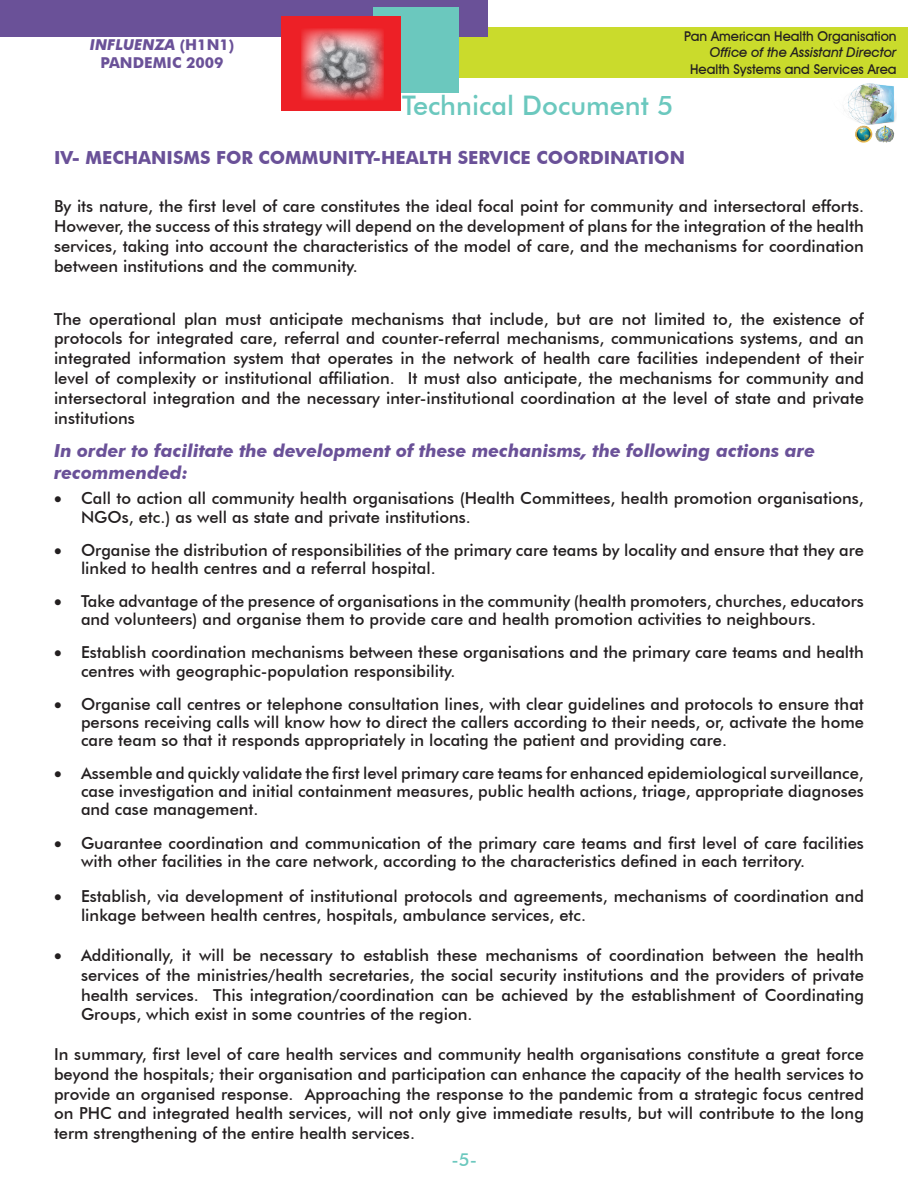
<style>
.page{position:relative;width:918px;height:1188px;background:#fff}
.page>*{position:absolute;margin:0;border:0;box-sizing:border-box;transform-origin:0 0}
.t1{font:500 27px "Futura BT";color:#6bc8be}
.subtitulo_-titulo2{font:italic 700 18px/21.6px "Futura BT";color:#6a5198}
.titulo2{font:700 18px "Futura BT";color:#6a5198}
.t2{font:500 18px "Futura BT";color:#6bc8be}
.Default{font:500 16.5px/19.8px "Futura BT";color:#231f20;text-align:justify}
.Párrafo_de_lista{font:500 16.5px/18.1px "Futura BT";color:#231f20}
.t3{font:700 15px/18px "Futura BT";color:#6a5198;text-align:center}
.t4{font:500 13.5px "Avant Garde IT Cby BT";color:#231f20}
.t5{font:italic 500 13.5px "Avant Garde IT Cby BT";color:#231f20}
.s1{font-style:italic}
</style>
<div class="page">
<div style="left:296px;top:27px;width:612px;height:51px;background:#cadb2c"></div>
<img style="left:844px;top:83px;width:53px;height:60px">
<div style="left:1px;top:0;width:487px;height:36px;background:#6a5198"></div>
<div style="left:374px;top:7px;width:85px;height:86px;background:#6bc8be"></div>
<div style="left:282px;top:16px;width:119px;height:95px;background:#ed2026"></div>
<img style="left:301px;top:29px;width:83px;height:71px">
<p class="t3" style="left:90px;top:36px;width:146px"><span class="s1">INFLUENZA</span> (H1N1)<br>PANDEMIC 2009</p>
<h1 class="t1" style="left:402px;top:89px;width:273px">Technical Document 5</h1>
<p class="t4" style="left:684px;top:28px;width:214px">Pan American Health Organisation</p>
<p class="t5" style="left:710px;top:44px;width:188px">Office of the Assistant Director</p>
<p class="t4" style="left:690px;top:61px;width:208px">Health Systems and Services Area</p>
<p class="titulo2" style="left:54px;top:146px;width:633px">IV- MECHANISMS FOR COMMUNITY-HEALTH SERVICE COORDINATION</p>
<p class="Default" style="left:54px;top:196px;width:812px">By its nature, the first level of care constitutes the ideal focal point for community and intersectoral efforts.<br>However, the success of this strategy will depend on the development of plans for the integration of the health services, taking into account the characteristics of the model of care, and the mechanisms for coordination between institutions and the community.</p>
<p class="Default" style="left:54px;top:309px;width:812px">The operational plan must anticipate mechanisms that include, but are not limited to, the existence of protocols for integrated care, referral and counter-referral mechanisms, communications systems, and an integrated information system that operates in the network of health care facilities independent of their level of complexity or institutional affiliation. It must also anticipate, the mechanisms for community and intersectoral integration and the necessary inter-institutional coordination at the level of state and private institutions</p>
<p class="subtitulo_-titulo2" style="left:54px;top:440px;width:763px">In order to facilitate the development of these mechanisms, the following actions are recommended:</p>
<p class="Párrafo_de_lista" style="left:81px;top:489px;width:784px;text-indent:-27px">• Call to action all community health organisations (Health Committees, health promotion organisations,<br>NGOs, etc.) as well as state and private institutions.</p>
<p class="Párrafo_de_lista" style="left:81px;top:541px;width:784px;text-indent:-27px">• Organise the distribution of responsibilities of the primary care teams by locality and ensure that they are linked to health centres and a referral hospital.</p>
<p class="Párrafo_de_lista" style="left:81px;top:592px;width:784px;text-indent:-27px">• Take advantage of the presence of organisations in the community (health promoters, churches, educators and volunteers) and organise them to provide care and health promotion activities to neighbours.</p>
<p class="Párrafo_de_lista" style="left:81px;top:643px;width:784px;text-indent:-27px">• Establish coordination mechanisms between these organisations and the primary care teams and health centres with geographic-population responsibility.</p>
<p class="Párrafo_de_lista" style="left:81px;top:695px;width:784px;text-align:justify;text-indent:-27px">• Organise call centres or telephone consultation lines, with clear guidelines and protocols to ensure that persons receiving calls will know how to direct the callers according to their needs, or, activate the home care team so that it responds appropriately in locating the patient and providing care.</p>
<p class="Párrafo_de_lista" style="left:81px;top:764px;width:785px;text-align:justify;text-indent:-27px">• Assemble and quickly validate the first level primary care teams for enhanced epidemiological surveillance, case investigation and initial containment measures, public health actions, triage, appropriate diagnoses and case management.</p>
<p class="Párrafo_de_lista" style="left:81px;top:834px;width:784px;text-indent:-27px">• Guarantee coordination and communication of the primary care teams and first level of care facilities with other facilities in the care network, according to the characteristics defined in each territory.</p>
<p class="Default" style="left:81px;top:886px;width:784px;text-indent:-27px">• Establish, via development of institutional protocols and agreements, mechanisms of coordination and linkage between health centres, hospitals, ambulance services, etc.</p>
<p class="Default" style="left:81px;top:945px;width:784px;text-indent:-27px">• Additionally, it will be necessary to establish these mechanisms of coordination between the health services of the ministries/health secretaries, the social security institutions and the providers of private health services. This integration/coordination can be achieved by the establishment of Coordinating Groups, which exist in some countries of the region.</p>
<p class="Default" style="left:54px;top:1044px;width:811px">In summary, first level of care health services and community health organisations constitute a great force beyond the hospitals; their organisation and participation can enhance the capacity of the health services to provide an organised response. Approaching the response to the pandemic from a strategic focus centred on PHC and integrated health services, will not only give immediate results, but will contribute to the long term strengthening of the entire health services.</p>
<p class="t2" style="left:452px;top:1149px;width:27px">-5-</p>
</div>
